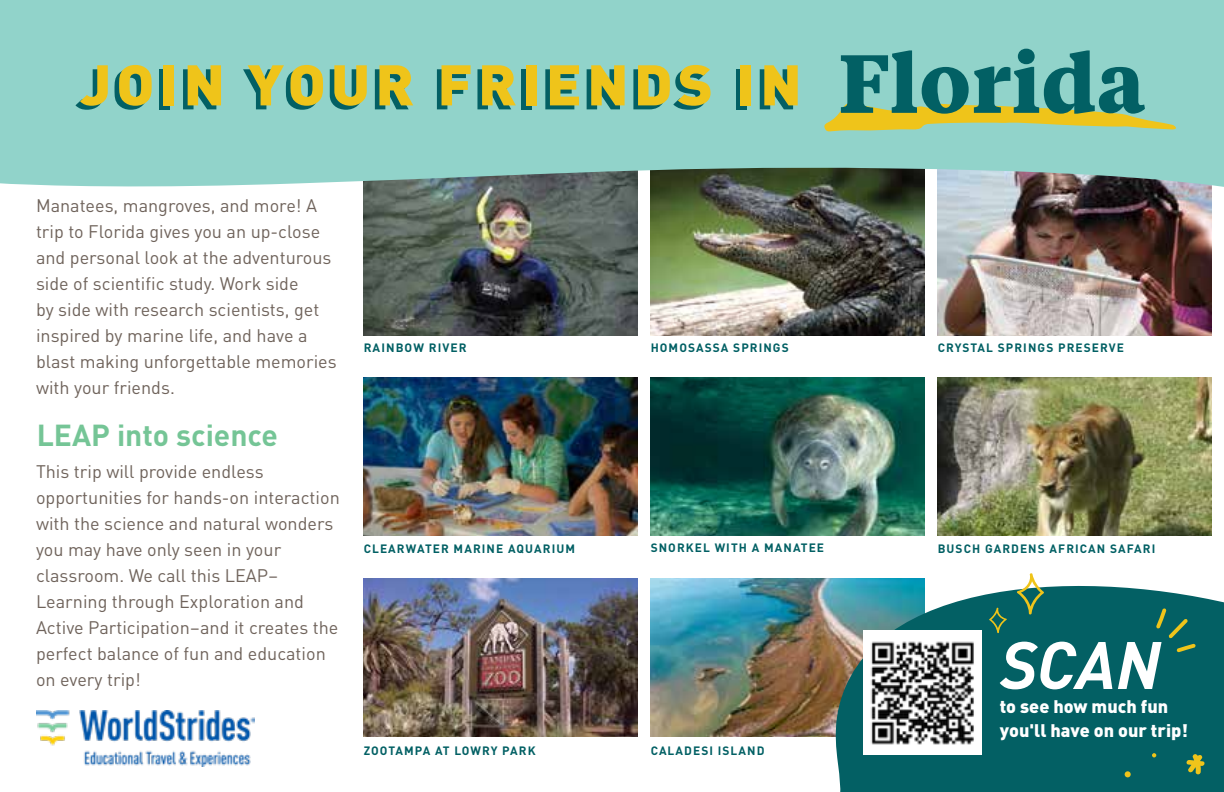
<style>
.page{position:relative;width:1224px;height:792px;background:#fff}
.page>*{position:absolute;margin:0;border:0;box-sizing:border-box;transform-origin:0 0}
.t1{font:700 82px "Tiempos Text";color:#026064}
.t2{font:italic 700 66px "DIN Pro";color:#fff}
.t3{font:700 30px "DIN Pro";color:#75c596}
.t4{font:18px/26px "DIN Pro";color:#6f635b}
.t5{font:900 18px/24px "DIN Pro";color:#fff}
.t6{font:700 12px "DIN Pro";letter-spacing:.09em;color:#026064}
</style>
<div class="page">
<img style="left:364px;top:198px;width:274px;height:137px">
<img style="left:651px;top:198px;width:274px;height:137px">
<img style="left:938px;top:198px;width:274px;height:137px">
<img style="left:651px;top:579px;width:29px;height:158px">
<img style="left:680px;top:578px;width:544px;height:214px">
<svg style="left:0;top:0;width:1224px;height:198px;background:#8ec8bf"></svg>
<div style="left:863px;top:630px;width:119px;height:125px;background:#fff"></div>
<svg style="left:1016px;top:573px;width:28px;height:42px"></svg>
<svg style="left:989px;top:607px;width:18px;height:26px"></svg>
<svg style="left:1156px;top:608px;width:32px;height:30px"></svg>
<svg style="left:1177px;top:644px;width:19px;height:8px"></svg>
<svg style="left:1185px;top:754px;width:21px;height:20px"></svg>
<svg style="left:1152px;top:753px;width:4px;height:4px"></svg>
<img style="left:36px;top:710px;width:219px;height:56px">
<svg style="left:1125px;top:771px;width:6px;height:6px"></svg>
<svg style="left:824px;top:103px;width:352px;height:29px;background:#c4ca68"></svg>
<svg style="left:159px;top:69px;width:11px;height:40px"></svg>
<div style="left:521px;top:69px;width:11px;height:40px;background:#036064"></div>
<div style="left:736px;top:69px;width:10px;height:40px;background:#036064"></div>
<svg style="left:75px;top:65px;width:33px;height:45px"></svg>
<svg style="left:115px;top:65px;width:37px;height:45px;background:#a4b255"></svg>
<div style="left:164px;top:65px;width:10px;height:40px;background:#efc41a"></div>
<svg style="left:183px;top:65px;width:38px;height:44px;background:#a9ad41"></svg>
<svg style="left:243px;top:65px;width:80px;height:45px;background:#9fb86d"></svg>
<svg style="left:330px;top:65px;width:37px;height:45px;background:#a1b056"></svg>
<svg style="left:375px;top:65px;width:38px;height:44px;background:#a6af4b"></svg>
<svg style="left:437px;top:65px;width:34px;height:44px"></svg>
<svg style="left:477px;top:65px;width:39px;height:44px;background:#a5af4e"></svg>
<div style="left:526px;top:65px;width:11px;height:40px;background:#efc41a"></div>
<svg style="left:545px;top:65px;width:34px;height:44px"></svg>
<svg style="left:587px;top:65px;width:38px;height:44px;background:#abae42"></svg>
<svg style="left:633px;top:65px;width:78px;height:45px;background:#a2b35c"></svg>
<div style="left:740px;top:65px;width:11px;height:40px;background:#efc41a"></div>
<svg style="left:760px;top:65px;width:38px;height:44px;background:#aaad41"></svg>
<img style="left:364px;top:377px;width:274px;height:158px">
<img style="left:651px;top:377px;width:274px;height:158px">
<img style="left:938px;top:377px;width:274px;height:158px">
<img style="left:364px;top:579px;width:274px;height:158px">
<img style="left:870px;top:641px;width:104px;height:104px">
<h1 class="t1" style="left:838px;top:26px;width:308px">Florida</h1>
<p class="t4" style="left:36px;top:191px;width:302px">Manatees, mangroves, and more! A trip to Florida gives you an up-close and personal look at the adventurous side of scientific study. Work side<br>by side with research scientists, get inspired by marine life, and have a blast making unforgettable memories with your friends.</p>
<h3 class="t3" style="left:37px;top:412px;width:243px">LEAP into science</h3>
<p class="t4" style="left:36px;top:458px;width:305px">This trip will provide endless opportunities for hands-on interaction with the science and natural wonders you may have only seen in your classroom. We call this LEAP–<br>Learning through Exploration and<br>Active Participation–and it creates the perfect balance of fun and education on every trip!</p>
<p class="t6" style="left:364px;top:338px;width:105px">RAINBOW RIVER</p>
<p class="t6" style="left:651px;top:338px;width:140px">HOMOSASSA SPRINGS</p>
<p class="t6" style="left:938px;top:338px;width:188px">CRYSTAL SPRINGS PRESERVE</p>
<p class="t6" style="left:364px;top:540px;width:213px">CLEARWATER MARINE AQUARIUM</p>
<p class="t6" style="left:651px;top:538px;width:175px">SNORKEL WITH A MANATEE</p>
<p class="t6" style="left:938px;top:540px;width:219px">BUSCH GARDENS AFRICAN SAFARI</p>
<h2 class="t2" style="left:1000px;top:614px;width:163px">SCAN</h2>
<p class="t5" style="left:1000px;top:693px;width:190px">to see how much fun you'll have on our trip!</p>
<p class="t6" style="left:364px;top:741px;width:173px">ZOOTAMPA AT LOWRY PARK</p>
<p class="t6" style="left:651px;top:741px;width:115px">CALADESI ISLAND</p>
</div>
